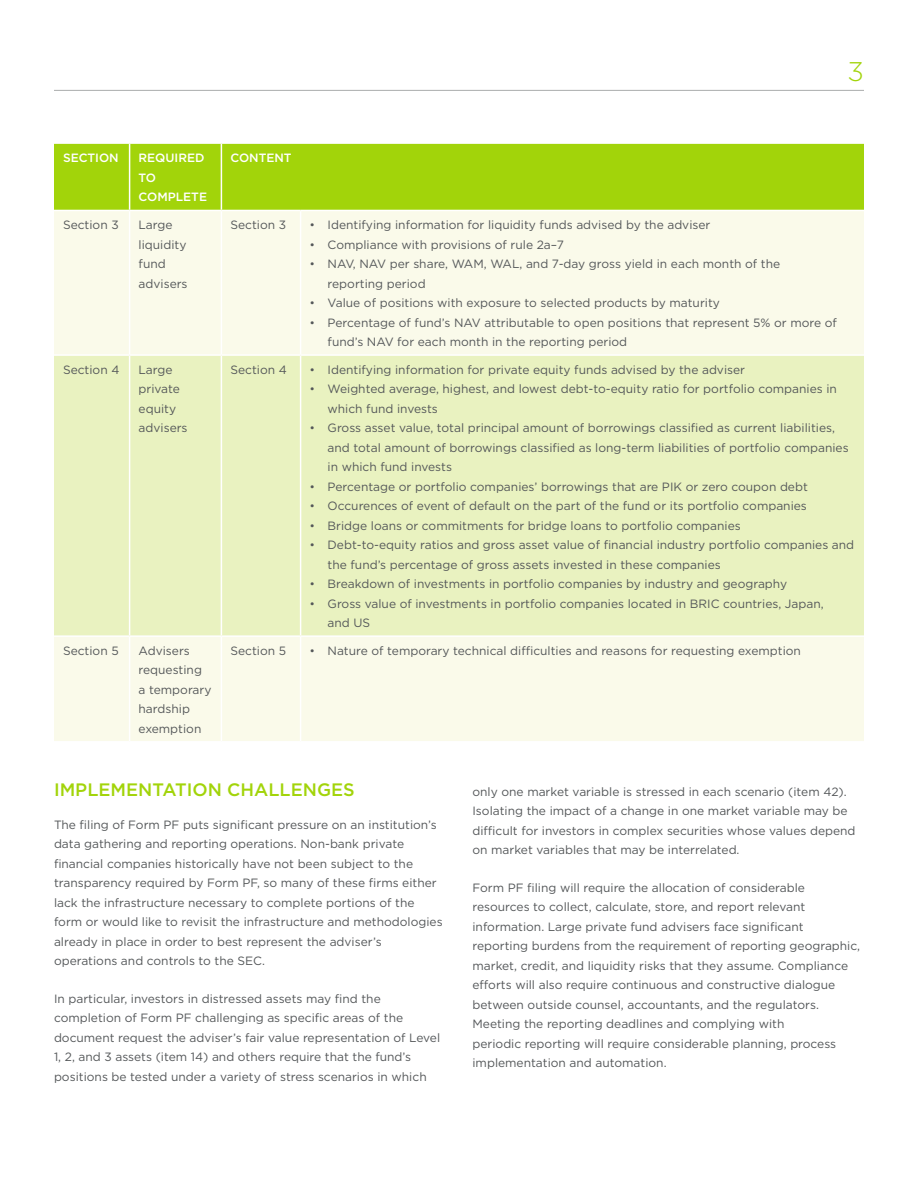
<style>
.page{position:relative;width:918px;height:1188px;background:#fff}
.page>*{position:absolute;margin:0;border:0;box-sizing:border-box;transform-origin:0 0}
.PAGE_-_Numbers_R{font:300 27px "Gotham";color:#a2d40a}
.BOD_-_Copy_Headers{font:500 18px "Gotham";color:#a2d40a}
.BOD_-_Copy_P1_Gray{font:12px/19.5px "Gotham";color:#545759}
.CHART_-_Copy{font:12px/19.5px "Gotham";color:#545759}
.CHART_-_Header_1{font:500 12px/19.5px "Gotham";color:#fff}
.s1{font-weight:300}
</style>
<div class="page">
<hr style="left:54px;top:90px;width:810px;height:1px;background:#aaacad">
<div style="left:54px;top:144px;width:810px;height:66px;background:#a2d40a"></div>
<div style="left:54px;top:211px;width:810px;height:530px;background:#fafaea"></div>
<div style="left:54px;top:356px;width:810px;height:279px;background:#e9f2c0"></div>
<hr style="left:129px;top:144px;width:1px;height:66px;background:#fff">
<hr style="left:221px;top:144px;width:1px;height:66px;background:#fff">
<hr style="left:129px;top:211px;width:1px;height:143px;background:#fff">
<hr style="left:221px;top:211px;width:1px;height:143px;background:#fff">
<hr style="left:300px;top:211px;width:1px;height:143px;background:#fff">
<hr style="left:54px;top:354px;width:76px;height:2px;background:#fff">
<hr style="left:130px;top:354px;width:91px;height:2px;background:#fff">
<hr style="left:129px;top:356px;width:1px;height:279px;background:#fff">
<hr style="left:221px;top:354px;width:80px;height:2px;background:#fff">
<hr style="left:221px;top:356px;width:1px;height:279px;background:#fff">
<hr style="left:301px;top:354px;width:563px;height:2px;background:#fff">
<hr style="left:300px;top:356px;width:1px;height:279px;background:#fff">
<hr style="left:54px;top:635px;width:76px;height:2px;background:#fff">
<hr style="left:130px;top:635px;width:91px;height:2px;background:#fff">
<hr style="left:129px;top:637px;width:1px;height:104px;background:#fff">
<hr style="left:221px;top:635px;width:80px;height:2px;background:#fff">
<hr style="left:221px;top:637px;width:1px;height:104px;background:#fff">
<hr style="left:301px;top:635px;width:563px;height:2px;background:#fff">
<hr style="left:300px;top:637px;width:1px;height:104px;background:#fff">
<p class="PAGE_-_Numbers_R" style="left:848px;top:54px;width:18px">3</p>
<p class="CHART_-_Header_1" style="left:63px;top:148px;width:57px">SECTION</p>
<p class="CHART_-_Header_1" style="left:139px;top:148px;width:70px">REQUIRED<br>TO<br>COMPLETE</p>
<p class="CHART_-_Header_1" style="left:230px;top:148px;width:63px">CONTENT</p>
<p class="CHART_-_Copy" style="left:63px;top:215px;width:57px">Section 3</p>
<p class="CHART_-_Copy" style="left:139px;top:215px;width:51px">Large liquidity fund advisers</p>
<p class="CHART_-_Copy" style="left:230px;top:215px;width:57px">Section 3</p>
<p class="BOD_-_Copy_P1_Gray" style="left:310px;top:215px;width:402px"><span class="s1">•</span> Identifying information for liquidity funds advised by the adviser</p>
<p class="BOD_-_Copy_P1_Gray" style="left:310px;top:234px;width:256px"><span class="s1">•</span> Compliance with provisions of rule 2a–7</p>
<p class="BOD_-_Copy_P1_Gray" style="left:328px;top:254px;width:454px;text-indent:-18px"><span class="s1">•</span> NAV, NAV per share, WAM, WAL, and 7-day gross yield in each month of the reporting period</p>
<p class="BOD_-_Copy_P1_Gray" style="left:310px;top:293px;width:412px"><span class="s1">•</span> Value of positions with exposure to selected products by maturity</p>
<p class="BOD_-_Copy_P1_Gray" style="left:328px;top:312px;width:511px;text-indent:-18px"><span class="s1">•</span> Percentage of fund’s NAV attributable to open positions that represent 5% or more of fund’s NAV for each month in the reporting period</p>
<p class="CHART_-_Copy" style="left:63px;top:359px;width:58px">Section 4</p>
<p class="CHART_-_Copy" style="left:139px;top:359px;width:51px">Large private equity advisers</p>
<p class="CHART_-_Copy" style="left:230px;top:359px;width:58px">Section 4</p>
<p class="BOD_-_Copy_P1_Gray" style="left:310px;top:359px;width:437px"><span class="s1">•</span> Identifying information for private equity funds advised by the adviser</p>
<p class="BOD_-_Copy_P1_Gray" style="left:328px;top:379px;width:511px;text-indent:-18px"><span class="s1">•</span> Weighted average, highest, and lowest debt-to-equity ratio for portfolio companies in which fund invests</p>
<p class="BOD_-_Copy_P1_Gray" style="left:328px;top:418px;width:523px;text-indent:-18px"><span class="s1">•</span> Gross asset value, total principal amount of borrowings classified as current liabilities, and total amount of borrowings classified as long-term liabilities of portfolio companies in which fund invests</p>
<p class="BOD_-_Copy_P1_Gray" style="left:310px;top:476px;width:500px"><span class="s1">•</span> Percentage or portfolio companies’ borrowings that are PIK or zero coupon debt</p>
<p class="BOD_-_Copy_P1_Gray" style="left:310px;top:496px;width:499px"><span class="s1">•</span> Occurences of event of default on the part of the fund or its portfolio companies</p>
<p class="BOD_-_Copy_P1_Gray" style="left:310px;top:515px;width:433px"><span class="s1">•</span> Bridge loans or commitments for bridge loans to portfolio companies</p>
<p class="BOD_-_Copy_P1_Gray" style="left:328px;top:535px;width:528px;text-indent:-18px"><span class="s1">•</span> Debt-to-equity ratios and gross asset value of financial industry portfolio companies and the fund’s percentage of gross assets invested in these companies</p>
<p class="BOD_-_Copy_P1_Gray" style="left:310px;top:574px;width:479px"><span class="s1">•</span> Breakdown of investments in portfolio companies by industry and geography</p>
<p class="BOD_-_Copy_P1_Gray" style="left:328px;top:593px;width:498px;text-indent:-18px"><span class="s1">•</span> Gross value of investments in portfolio companies located in BRIC countries, Japan, and US</p>
<p class="CHART_-_Copy" style="left:63px;top:641px;width:57px">Section 5</p>
<p class="CHART_-_Copy" style="left:139px;top:641px;width:74px">Advisers requesting a temporary hardship exemption</p>
<p class="CHART_-_Copy" style="left:230px;top:641px;width:57px">Section 5</p>
<p class="BOD_-_Copy_P1_Gray" style="left:310px;top:641px;width:493px"><span class="s1">•</span> Nature of temporary technical difficulties and reasons for requesting exemption</p>
<p class="BOD_-_Copy_Headers" style="left:54px;top:777px;width:302px">IMPLEMENTATION CHALLENGES</p>
<p class="BOD_-_Copy_P1_Gray" style="left:54px;top:814px;width:390px">The filing of Form PF puts significant pressure on an institution’s data gathering and reporting operations. Non-bank private financial companies historically have not been subject to the transparency required by Form PF, so many of these firms either lack the infrastructure necessary to complete portions of the form or would like to revisit the infrastructure and methodologies already in place in order to best represent the adviser’s operations and controls to the SEC.</p>
<p class="BOD_-_Copy_P1_Gray" style="left:54px;top:988px;width:388px">In particular, investors in distressed assets may find the completion of Form PF challenging as specific areas of the document request the adviser’s fair value representation of Level 1, 2, and 3 assets (item 14) and others require that the fund’s positions be tested under a variety of stress scenarios in which</p>
<p class="BOD_-_Copy_P1_Gray" style="left:472px;top:781px;width:385px">only one market variable is stressed in each scenario (item 42).<br>Isolating the impact of a change in one market variable may be difficult for investors in complex securities whose values depend on market variables that may be interrelated.</p>
<p class="BOD_-_Copy_P1_Gray" style="left:472px;top:877px;width:389px">Form PF filing will require the allocation of considerable resources to collect, calculate, store, and report relevant information. Large private fund advisers face significant reporting burdens from the requirement of reporting geographic, market, credit, and liquidity risks that they assume. Compliance efforts will also require continuous and constructive dialogue between outside counsel, accountants, and the regulators.<br>Meeting the reporting deadlines and complying with<br>periodic reporting will require considerable planning, process implementation and automation.</p>
</div>
